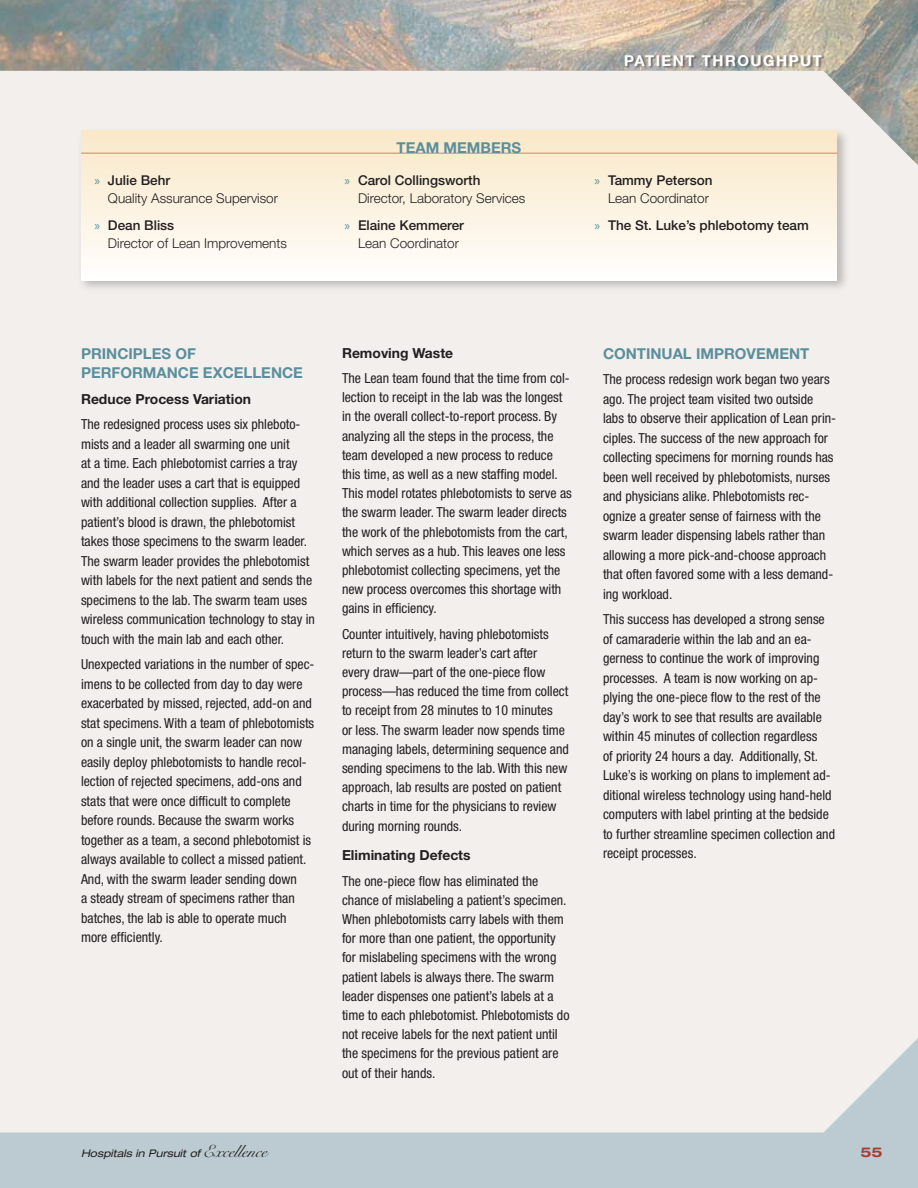
<style>
.page{position:relative;width:918px;height:1188px;background:#fff}
.page>*{position:absolute;margin:0;border:0;box-sizing:border-box;transform-origin:0 0}
.t1{font:700 15px/19.5px "Helvetica Neue LT Std";color:#5a8f9c}
.t2{font:700 15px "Helvetica Neue LT Std";letter-spacing:.1em;color:#fff}
.t3{font:condensed 13.8px/19.5px "Helvetica Neue LT Std";color:#231f20}
.t4{font:700 13.8px "Helvetica Neue LT Std";color:#231f20}
.t5{font:300 13.5px/18px "Helvetica Neue LT Std";color:#231f20}
.t6{font:500 13.5px "Helvetica Neue LT Std";color:#231f20}
.t7{font:700 expanded 13.5px "Helvetica Neue LT Std";color:#a1412f}
.t8{font:italic expanded 10.5px "Helvetica Neue LT Std";color:#231f20}
.s1{font-family:"Myriad Pro";font-weight:400;color:#5a8f9c}
.s2{font-weight:500}
.s3{font-family:"Snell Roundhand Script";font-style:normal;font-stretch:normal;font-size:17.25px}
</style>
<div class="page">
<img style="left:0;top:0;width:918px;height:71px">
<div style="left:0;top:872px;width:918px;height:316px;background:#bccad1"></div>
<div style="left:0;top:71px;width:918px;height:1062px;background:#f3efec"></div>
<div style="left:77px;top:127px;width:773px;height:166px;background:#231f20;opacity:.27"></div>
<div style="left:81px;top:130px;width:756px;height:150px;background:linear-gradient(to bottom,#f8e6c5,#fffefc)"></div>
<hr style="left:81px;top:153px;width:756px;height:1px;background:#da7f5e">
<div style="left:625px;top:55px;width:200px;height:14px;background:#231f20;opacity:.45"></div>
<p class="t5" style="left:108px;top:171px;width:172px;text-indent:-13px"><span class="s1">»</span> <span class="s2">Julie Behr<br></span>Quality Assurance Supervisor</p>
<p class="t5" style="left:108px;top:216px;width:181px;text-indent:-13px"><span class="s1">»</span> <span class="s2">Dean Bliss<br></span>Director of Lean Improvements</p>
<p class="t1" style="left:397px;top:137px;width:115px">TEAM MEMBERS</p>
<p class="t5" style="left:358px;top:171px;width:169px;text-indent:-14px"><span class="s1">»</span> <span class="s2">Carol Collingsworth<br></span>Director, Laboratory Services</p>
<p class="t5" style="left:358px;top:216px;width:108px;text-indent:-14px"><span class="s1">»</span> <span class="s2">Elaine Kemmerer<br></span>Lean Coordinator</p>
<p class="t2" style="left:624px;top:52px;width:90px">PATIENT THR</p>
<p class="t2" style="left:737px;top:52px;width:86px">OUGHPUT</p>
<p class="t5" style="left:595px;top:171px;width:119px;text-align:right"><span class="s1">»</span> <span class="s2">Tammy Peterson<br></span>Lean Coordinator</p>
<p class="t6" style="left:595px;top:217px;width:216px"><span class="s1">»</span> The St. Luke’s phlebotomy team</p>
<p class="t1" style="left:81px;top:343px;width:223px">PRI NCI PLES OF<br>PERFORMANCE EXCELLENCE</p>
<p class="t4" style="left:81px;top:390px;width:172px">REDUCE PROCESS VARIATION</p>
<p class="t3" style="left:81px;top:414px;width:235px">The redesigned process uses six phleboto&shy;mists and a leader all swarming one unit<br>at a time. Each phlebotomist carries a tray and the leader uses a cart that is equipped with additional collection supplies. After a patient’s blood is drawn, the phlebotomist takes those specimens to the swarm leader.<br>The swarm leader provides the phlebotomist with labels for the next patient and sends the specimens to the lab. The swarm team uses wireless communication technology to stay in touch with the main lab and each other.</p>
<p class="t3" style="left:81px;top:654px;width:235px">Unexpected variations in the number of spec&shy;imens to be collected from day to day were exacerbated by missed, rejected, add-on and stat specimens. With a team of phlebotomists on a single unit, the swarm leader can now easily deploy phlebotomists to handle recol&shy;lection of rejected specimens, add-ons and stats that were once difficult to complete before rounds. Because the swarm works together as a team, a second phlebotomist is always available to collect a missed patient.<br>And, with the swarm leader sending down<br>a steady stream of specimens rather than batches, the lab is able to operate much more efficiently.</p>
<p class="t4" style="left:342px;top:344px;width:113px">REMOVING WASTE</p>
<p class="t3" style="left:342px;top:368px;width:231px">The Lean team found that the time from col&shy;lection to receipt in the lab was the longest in the overall collect-to-report process. By analyzing all the steps in the process, the team developed a new process to reduce this time, as well as a new staffing model.<br>This model rotates phlebotomists to serve as the swarm leader. The swarm leader directs the work of the phlebotomists from the cart, which serves as a hub. This leaves one less phlebotomist collecting specimens, yet the new process overcomes this shortage with gains in efficiency.</p>
<p class="t3" style="left:342px;top:624px;width:228px">Counter intuitively, having phlebotomists return to the swarm leader’s cart after<br>every draw—part of the one-piece flow process—has reduced the time from collect to receipt from 28 minutes to 10 minutes<br>or less. The swarm leader now spends time managing labels, determining sequence and sending specimens to the lab. With this new approach, lab results are posted on patient charts in time for the physicians to review during morning rounds.</p>
<p class="t4" style="left:342px;top:847px;width:130px">ELIMINATING DEFECTS</p>
<p class="t3" style="left:342px;top:871px;width:229px">The one-piece flow has eliminated the chance of mislabeling a patient’s specimen.<br>When phlebotomists carry labels with them for more than one patient, the opportunity for mislabeling specimens with the wrong patient labels is always there. The swarm leader dispenses one patient’s labels at a time to each phlebotomist. Phlebotomists do not receive labels for the next patient until the specimens for the previous patient are out of their hands.</p>
<p class="t1" style="left:603px;top:343px;width:208px">CONTINUAL IMPROVEMENT</p>
<p class="t3" style="left:603px;top:369px;width:235px">The process redesign work began two years ago. The project team visited two outside labs to observe their application of Lean prin&shy;ciples. The success of the new approach for collecting specimens for morning rounds has been well received by phlebotomists, nurses and physicians alike. Phlebotomists rec&shy;ognize a greater sense of fairness with the swarm leader dispensing labels rather than allowing a more pick-and-choose approach that often favored some with a less demand&shy;ing workload.</p>
<p class="t3" style="left:603px;top:609px;width:234px">This success has developed a strong sense of camaraderie within the lab and an ea&shy;gerness to continue the work of improving processes. A team is now working on ap&shy;plying the one-piece flow to the rest of the day’s work to see that results are available within 45 minutes of collection regardless<br>of priority 24 hours a day. Additionally, St.<br>Luke’s is working on plans to implement ad&shy;ditional wireless technology using hand-held computers with label printing at the bedside to further streamline specimen collection and receipt processes.</p>
<p class="t8" style="left:81px;top:1147px;width:188px">Hospitals in Pursuit of <span class="s3">Excellence</span></p>
<p class="t7" style="left:861px;top:1144px;width:24px">55</p>
</div>
